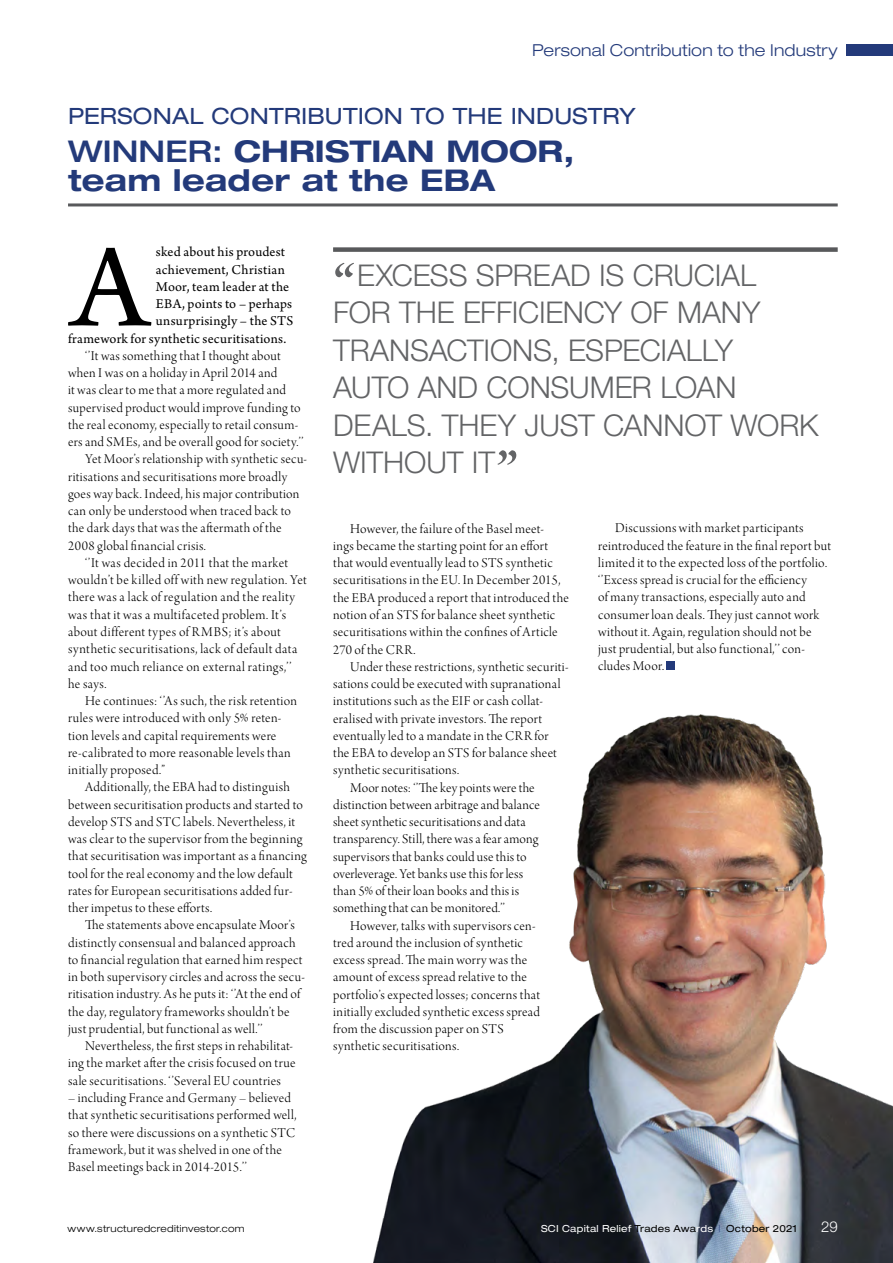
<style>
.page{position:relative;width:893px;height:1263px;background:#fff}
.page>*{position:absolute;margin:0;border:0;box-sizing:border-box;transform-origin:0 0}
.t1{font:125.85px "Arno Pro";color:#000}
.t2{font:300 30px/37.5px "Helvetica Neue LT Pro";letter-spacing:-.005em;color:#636466}
.t3{font:700 expanded 30px/28.5px "Helvetica Neue LT Pro";letter-spacing:.01em;color:#233a7a}
.t4{font:expanded 22.5px "Helvetica Neue LT Pro";letter-spacing:.005em;color:#233a7a}
.t5{font:300 expanded 16.5px "Helvetica Neue LT Pro";letter-spacing:.01em;color:#233a7a}
.t6{font:300 15px "Helvetica Neue LT Pro";color:#fff}
.t7{font:14.25px/17.2px "Arno Pro Light Display";letter-spacing:.025em;color:#000}
.t8{font:14.25px "Arno Pro";letter-spacing:.015em;color:#000}
.t9{font:14.25px "Arno Pro Light Display";letter-spacing:.005em;color:#000}
.t10{font:expanded 9.75px "Helvetica Neue LT Pro";letter-spacing:.025em;color:#000}
.t11{font:300 expanded 9.75px "Helvetica Neue LT Pro";letter-spacing:.03em;color:#000}
.s1{font-weight:500}
.s2{font-family:"Arno Pro Bold Display";font-weight:400;font-size:61.5px}
.s3{color:#fff}
.s4{font-weight:300;color:#233a7a}
</style>
<div class="page">
<div style="left:666px;top:661px;width:9px;height:9px;background:#233a7a"></div>
<hr style="left:68px;top:203px;width:770px;height:3px;background:#58595b">
<div style="left:333px;top:247px;width:505px;height:5px;background:#58595b"></div>
<img style="left:373px;top:714px;width:520px;height:549px">
<div style="left:846px;top:44px;width:47px;height:12px;background:#233a7a"></div>
<p class="t5" style="left:532px;top:40px;width:307px">Personal Contribution to the Industry</p>
<h3 class="t4" style="left:68px;top:103px;width:569px">PERSONAL CONTRIBUTION TO THE INDUSTRY</h3>
<h2 class="t3" style="left:68px;top:136px;width:508px"><span class="s1">WINNER:</span> CHRISTIAN MOOR, team leader at the EBA</h2>
<h1 class="t1" style="left:71px;top:216px;width:79px">A</h1>
<p class="t8" style="left:156px;top:244px;width:131px">sked about his proudest</p>
<p class="t8" style="left:156px;top:261px;width:130px">achievement, Christian</p>
<p class="t8" style="left:156px;top:278px;width:135px">Moor, team leader at the</p>
<p class="t8" style="left:156px;top:296px;width:138px">EBA, points to – perhaps</p>
<p class="t8" style="left:156px;top:313px;width:139px">unsurprisingly – the STS</p>
<p class="t8" style="left:68px;top:330px;width:220px">framework for synthetic securitisations.</p>
<p class="t7" style="left:85px;top:348px;width:197px">‘’It was something that I thought about</p>
<p class="t7" style="left:68px;top:365px;width:211px">when I was on a holiday in April 2014 and</p>
<p class="t7" style="left:68px;top:382px;width:219px">it was clear to me that a more regulated and</p>
<p class="t7" style="left:68px;top:400px;width:234px">supervised product would improve funding to</p>
<p class="t7" style="left:68px;top:417px;width:232px">the real economy, especially to retail consum-</p>
<p class="t7" style="left:68px;top:434px;width:237px">ers and SMEs, and be overall good for society.’’</p>
<p class="t7" style="left:85px;top:451px;width:224px">Yet Moor’s relationship with synthetic secu-</p>
<p class="t7" style="left:68px;top:469px;width:221px">ritisations and securitisations more broadly</p>
<p class="t7" style="left:68px;top:486px;width:233px">goes way back. Indeed, his major contribution</p>
<p class="t7" style="left:68px;top:503px;width:224px">can only be understood when traced back to</p>
<p class="t7" style="left:68px;top:520px;width:215px">the dark days that was the aftermath of the</p>
<p class="t7" style="left:68px;top:538px;width:139px">2008 global financial crisis.</p>
<p class="t7" style="left:85px;top:555px;width:205px">‘’It was decided in 2011 that the market</p>
<p class="t7" style="left:68px;top:572px;width:240px">wouldn’t be killed off with new regulation. Yet</p>
<p class="t7" style="left:68px;top:590px;width:229px">there was a lack of regulation and the reality</p>
<p class="t7" style="left:68px;top:607px;width:220px">was that it was a multifaceted problem. It’s</p>
<p class="t7" style="left:68px;top:624px;width:214px">about different types of RMBS; it’s about</p>
<p class="t7" style="left:68px;top:641px;width:231px">synthetic securitisations, lack of default data</p>
<p class="t7" style="left:68px;top:659px;width:225px">and too much reliance on external ratings,’’</p>
<p class="t7" style="left:68px;top:676px;width:40px">he says.</p>
<p class="t7" style="left:85px;top:693px;width:213px">He continues: ‘’As such, the risk retention</p>
<p class="t7" style="left:68px;top:710px;width:215px">rules were introduced with only 5% reten-</p>
<p class="t7" style="left:68px;top:728px;width:210px">tion levels and capital requirements were</p>
<p class="t7" style="left:68px;top:745px;width:224px">re-calibrated to more reasonable levels than</p>
<p class="t7" style="left:68px;top:762px;width:99px">initially proposed.”</p>
<p class="t7" style="left:85px;top:779px;width:206px">Additionally, the EBA had to distinguish</p>
<p class="t7" style="left:68px;top:797px;width:236px">between securitisation products and started to</p>
<p class="t7" style="left:68px;top:814px;width:229px">develop STS and STC labels. Nevertheless, it</p>
<p class="t7" style="left:68px;top:831px;width:236px">was clear to the supervisor from the beginning</p>
<p class="t7" style="left:68px;top:848px;width:240px">that securitisation was important as a financing</p>
<p class="t7" style="left:68px;top:866px;width:226px">tool for the real economy and the low default</p>
<p class="t7" style="left:68px;top:883px;width:226px">rates for European securitisations added fur-</p>
<p class="t7" style="left:68px;top:900px;width:146px">ther impetus to these efforts.</p>
<p class="t7" style="left:85px;top:917px;width:211px">The statements above encapsulate Moor’s</p>
<p class="t7" style="left:68px;top:935px;width:229px">distinctly consensual and balanced approach</p>
<p class="t7" style="left:68px;top:952px;width:236px">to financial regulation that earned him respect</p>
<p class="t7" style="left:68px;top:969px;width:238px">in both supervisory circles and across the secu-</p>
<p class="t7" style="left:68px;top:986px;width:234px">ritisation industry. As he puts it: ‘’At the end of</p>
<p class="t7" style="left:68px;top:1004px;width:223px">the day, regulatory frameworks shouldn’t be</p>
<p class="t7" style="left:68px;top:1021px;width:196px">just prudential, but functional as well.’’</p>
<p class="t7" style="left:85px;top:1038px;width:210px">Nevertheless, the first steps in rehabilitat-</p>
<p class="t7" style="left:68px;top:1055px;width:229px">ing the market after the crisis focused on true</p>
<p class="t7" style="left:68px;top:1073px;width:214px">sale securitisations. ‘’Several EU countries</p>
<p class="t7" style="left:68px;top:1090px;width:230px">– including France and Germany – believed that synthetic securitisations performed well, so there were discussions on a synthetic STC framework, but it was shelved in one of the Basel meetings back in 2014-2015.’’</p>
<h2 class="t2" style="left:333px;top:256px;width:487px"><span class="s2">“</span>EXCESS SPREAD IS CRUCIAL<br>FOR THE EFFICIENCY OF MANY<br>TRANSACTIONS, ESPECIALLY<br>AUTO AND CONSUMER LOAN<br>DEALS. THEY JUST CANNOT WORK<br>WITHOUT IT <span class="s2">”</span></h2>
<p class="t7" style="left:333px;top:521px;width:237px;text-indent:17px">However, the failure of the Basel meet-<br>ings became the starting point for an effort that would eventually lead to STS synthetic securitisations in the EU. In December 2015, the EBA produced a report that introduced the notion of an STS for balance sheet synthetic securitisations within the confines of Article 270 of the CRR.</p>
<p class="t7" style="left:350px;top:659px;width:220px">Under these restrictions, synthetic securiti-</p>
<p class="t7" style="left:333px;top:676px;width:229px">sations could be executed with supranational</p>
<p class="t7" style="left:333px;top:693px;width:211px">institutions such as the EIF or cash collat-</p>
<p class="t7" style="left:333px;top:711px;width:211px">eralised with private investors. The report</p>
<p class="t7" style="left:333px;top:728px;width:217px">eventually led to a mandate in the CRR for</p>
<p class="t7" style="left:333px;top:745px;width:225px">the EBA to develop an STS for balance sheet</p>
<p class="t7" style="left:333px;top:762px;width:127px">synthetic securitisations.</p>
<p class="t9" style="left:350px;top:780px;width:186px">Moor notes: ‘’The key points were the</p>
<p class="t7" style="left:333px;top:797px;width:208px">distinction between arbitrage and balance</p>
<p class="t7" style="left:333px;top:814px;width:194px">sheet synthetic securitisations and data</p>
<p class="t7" style="left:333px;top:831px;width:207px">transparency. Still, there was a fear among</p>
<p class="t7" style="left:333px;top:849px;width:195px">supervisors that banks could use this to</p>
<p class="t7" style="left:333px;top:866px;width:192px">overleverage. Yet banks use this for less</p>
<p class="t7" style="left:333px;top:883px;width:188px">than 5% of their loan books and this is</p>
<p class="t7" style="left:333px;top:900px;width:173px">something that can be monitored.’’</p>
<p class="t7" style="left:350px;top:918px;width:187px">However, talks with supervisors cen-</p>
<p class="t7" style="left:333px;top:935px;width:191px">tred around the inclusion of synthetic</p>
<p class="t7" style="left:333px;top:952px;width:195px">excess spread. The main worry was the</p>
<p class="t7" style="left:333px;top:969px;width:195px">amount of excess spread relative to the</p>
<p class="t7" style="left:333px;top:987px;width:208px">portfolio’s expected losses; concerns that</p>
<p class="t7" style="left:333px;top:1004px;width:208px">initially excluded synthetic excess spread</p>
<p class="t7" style="left:333px;top:1021px;width:172px">from the discussion paper on STS</p>
<p class="t7" style="left:333px;top:1038px;width:127px">synthetic securitisations.</p>
<p class="t7" style="left:598px;top:520px;width:234px;text-indent:17px">Discussions with market participants reintroduced the feature in the final report but limited it to the expected loss of the portfolio. ‘’Excess spread is crucial for the efficiency<br>of many transactions, especially auto and consumer loan deals. They just cannot work without it. Again, regulation should not be just prudential, but also functional,’’ con&shy;cludes Moor.</p>
<p class="t11" style="left:68px;top:1223px;width:179px">www.structuredcreditinvestor.com</p>
<p class="t10" style="left:541px;top:1223px;width:257px"><span class="s3">SCI Capital Relief</span> Trades Awa<span class="s3">rds</span> <span class="s4">|</span> October 2021</p>
<p class="t6" style="left:821px;top:1218px;width:18px">29</p>
</div>
